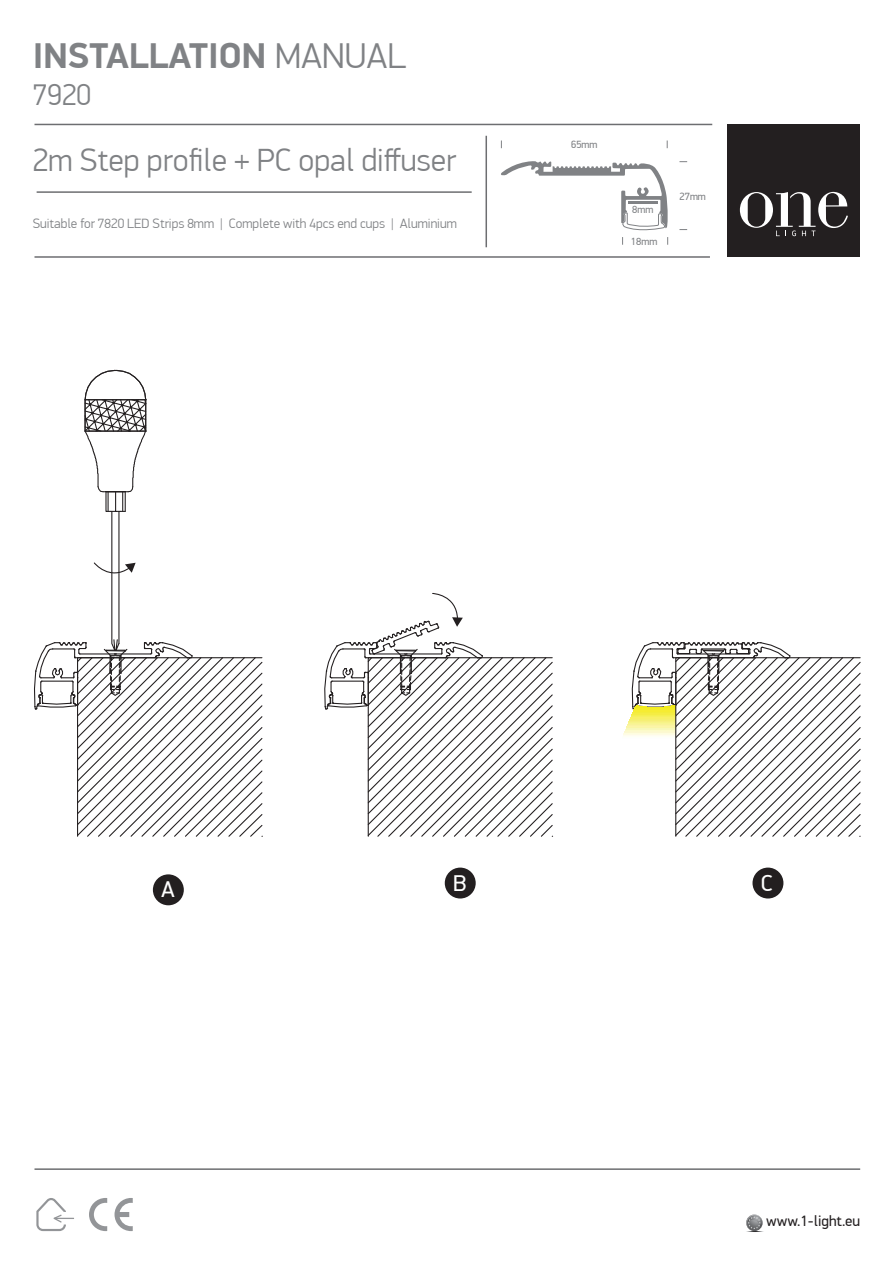
<style>
.page{position:relative;width:893px;height:1263px;background:#fff}
.page>*{position:absolute;margin:0;border:0;box-sizing:border-box;transform-origin:0 0}
.t1{font:700 36px "PF Din Display Pro";color:#808285}
.t2{font:300 32.25px "PF Din Display Pro";color:#808285}
.t3{font:300 30px "PF Din Display Pro";color:#808285}
.t4{font:22.95px "PF Din Display Pro";color:#fff}
.t5{font:15.15px "PF Din Display Pro";color:#231f20}
.t6{font:300 13.5px "PF Din Display Pro";color:#808285}
.t7{font:10.5px "PF Din Display Pro";color:#808285}
.s1{font-weight:300}
</style>
<div class="page">
<div style="left:445px;top:867px;width:31px;height:31px;background:#231f20;border-radius:50%"></div>
<hr style="left:34px;top:124px;width:678px;height:1px;background:#6d6e71">
<hr style="left:34px;top:256px;width:676px;height:2px;background:#6d6e71">
<hr style="left:37px;top:191px;width:435px;height:2px;background:#6d6e71">
<hr style="left:34px;top:1168px;width:826px;height:2px;background:#6d6e71">
<div style="left:728px;top:124px;width:132px;height:133px;background:#231f20"></div>
<svg style="left:740px;top:192px;width:108px;height:44px"></svg>
<div style="left:153px;top:874px;width:31px;height:31px;background:#231f20;border-radius:50%"></div>
<div style="left:752px;top:867px;width:31px;height:31px;background:#231f20;border-radius:50%"></div>
<svg style="left:36px;top:1198px;width:38px;height:33px"></svg>
<svg style="left:89px;top:1198px;width:18px;height:33px"></svg>
<svg style="left:115px;top:1198px;width:18px;height:33px"></svg>
<svg style="left:501px;top:161px;width:168px;height:84px"></svg>
<img style="left:626px;top:726px;width:5px;height:5px">
<img style="left:628px;top:721px;width:3px;height:5px">
<svg style="left:631px;top:642px;width:230px;height:195px"></svg>
<svg style="left:746px;top:1214px;width:17px;height:17px"></svg>
<svg style="left:746px;top:1216px;width:18px;height:16px"></svg>
<hr style="left:485px;top:136px;width:2px;height:111px;background:#6d6e71">
<svg style="left:324px;top:593px;width:229px;height:244px"></svg>
<svg style="left:34px;top:369px;width:229px;height:468px"></svg>
<h1 class="t1" style="left:33px;top:34px;width:375px">INSTALLATION <span class="s1">MANUAL</span></h1>
<h3 class="t3" style="left:33px;top:78px;width:60px">7920</h3>
<h2 class="t2" style="left:33px;top:141px;width:425px">2m Step profile + PC opal diffuser</h2>
<p class="t6" style="left:33px;top:216px;width:425px">Suitable for 7820 LED Strips 8mm | Complete with 4pcs end cups | Aluminium</p>
<p class="t7" style="left:571px;top:138px;width:28px">65mm</p>
<p class="t7" style="left:632px;top:203px;width:23px">8mm</p>
<p class="t7" style="left:631px;top:235px;width:28px">18mm</p>
<p class="t7" style="left:679px;top:190px;width:28px">27mm</p>
<h3 class="t4" style="left:161px;top:875px;width:15px">A</h3>
<h3 class="t4" style="left:761px;top:869px;width:14px">C</h3>
<h3 class="t4" style="left:453px;top:869px;width:15px">B</h3>
<p class="t5" style="left:766px;top:1212px;width:95px">www.1-light.eu</p>
</div>
